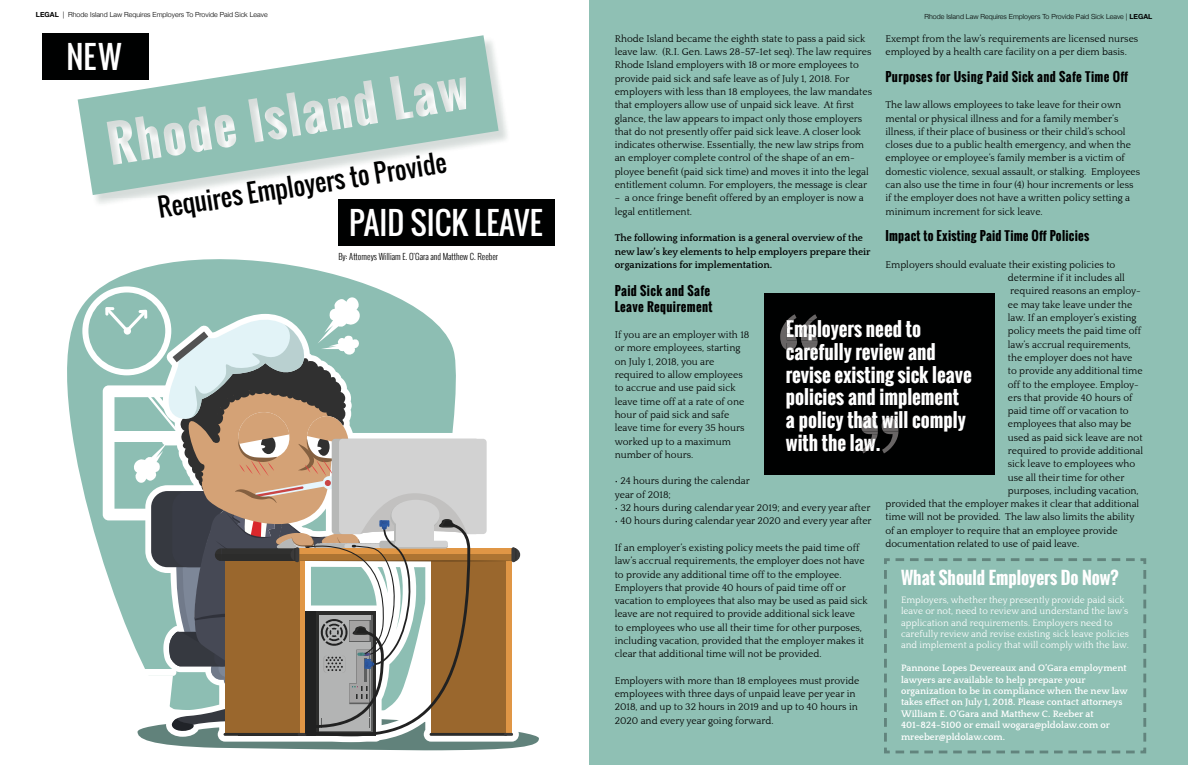
<style>
.page{position:relative;width:1188px;height:765px;background:#fff}
.page>*{position:absolute;margin:0;border:0;box-sizing:border-box;transform-origin:0 0}
.t1{font:30.4px "Oswald";color:#fff}
.t2{font:24.7px "Oswald";color:#000101}
.t3{font:700 19px/22.8px "Oswald";color:#fff}
.t4{font:700 17.1px "Oswald";color:#fff}
.t5{font:700 12.4px/15.2px "Oswald";letter-spacing:.03em;color:#000}
.t6{font:10px/13.3px "Quattrocento";color:#000}
.t7{font:700 10px/13.3px "Quattrocento";color:#000}
.t8{font:700 9.5px/11.4px "Quattrocento";color:#fff}
.t9{font:9.5px/11.4px "Quattrocento";color:#fff}
.t10{font:300 8.6px "Oswald";color:#000}
.t11{font:300 7px "Helvetica Neue";color:#000}
.s1{font-weight:700}
</style>
<div class="page">
<svg style="left:67px;top:259px;width:303px;height:225px;fill:#8dbeb3"></svg>
<svg style="left:82px;top:286px;width:457px;height:464px"></svg>
<img style="left:95px;top:85px;width:415px;height:119px">
<svg style="left:78px;top:35px;width:421px;height:160px"></svg>
<div style="left:42px;top:34px;width:107px;height:46px;background:#000101"></div>
<div style="left:338px;top:200px;width:217px;height:46px;background:#000101"></div>
<div style="left:589px;top:0;width:599px;height:765px;background:#8fc0b4"></div>
<div style="left:765px;top:293px;width:230px;height:182px;background:#000101"></div>
<svg style="left:884px;top:558px;width:263px;height:196px"></svg>
<svg style="left:780px;top:314px;width:38px;height:36px"></svg>
<svg style="left:861px;top:417px;width:37px;height:36px"></svg>
<p class="t11" style="left:36px;top:9px;width:233px"><span class="s1">LEGAL</span> | Rhode Island Law Requires Employers To Provide Paid Sick Leave</p>
<h1 class="t1" style="left:66px;top:34px;width:57px">NEW</h1>
<h2 class="t2" style="left:155px;top:189px;width:293px;rotate:-9deg">Requires Employers to Provide</h2>
<h1 class="t1" style="left:349px;top:200px;width:195px">PAID SICK LEAVE</h1>
<p class="t10" style="left:338px;top:250px;width:161px">By: Attorneys William E. O’Gara and Matthew C. Reeber</p>
<p class="t11" style="left:924px;top:11px;width:229px">Rhode Island Law Requires Employers To Provide Paid Sick Leave | <span class="s1">LEGAL</span></p>
<p class="t6" style="left:885px;top:32px;width:254px">Exempt from the law’s requirements are licensed nurses employed by a health care facility on a per diem basis.</p>
<p class="t5" style="left:885px;top:69px;width:244px">Purposes for Using Paid Sick and Safe Time Off</p>
<p class="t6" style="left:885px;top:99px;width:256px">The law allows employees to take leave for their own mental or physical illness and for a family member’s illness, if their place of business or their child’s school closes due to a public health emergency, and when the employee or employee’s family member is a victim of domestic violence, sexual assault, or stalking. Employees can also use the time in four (4) hour increments or less if the employer does not have a written policy setting a minimum increment for sick leave.</p>
<p class="t5" style="left:885px;top:228px;width:205px">Impact to Existing Paid Time Off Policies</p>
<p class="t6" style="left:885px;top:258px;width:231px">Employers should evaluate their existing policies to</p>
<p class="t6" style="left:1008px;top:272px;width:119px">determine if it includes all</p>
<p class="t6" style="left:1010px;top:285px;width:132px">required reasons an employ-</p>
<p class="t6" style="left:1008px;top:298px;width:126px">ee may take leave under the</p>
<p class="t6" style="left:1008px;top:311px;width:130px">law. If an employer’s existing</p>
<p class="t6" style="left:1008px;top:325px;width:135px">policy meets the paid time off</p>
<p class="t6" style="left:1008px;top:338px;width:124px">law’s accrual requirements,</p>
<p class="t6" style="left:1008px;top:351px;width:126px">the employer does not have</p>
<p class="t6" style="left:1008px;top:365px;width:136px">to provide any additional time</p>
<p class="t6" style="left:1008px;top:378px;width:133px">off to the employee. Employ-</p>
<p class="t6" style="left:1008px;top:391px;width:126px">ers that provide 40 hours of</p>
<p class="t6" style="left:1008px;top:405px;width:122px">paid time off or vacation to</p>
<p class="t6" style="left:1008px;top:418px;width:125px">employees that also may be</p>
<p class="t6" style="left:1008px;top:431px;width:136px">used as paid sick leave are not</p>
<p class="t6" style="left:1008px;top:444px;width:137px">required to provide additional</p>
<p class="t6" style="left:1008px;top:458px;width:129px">sick leave to employees who</p>
<p class="t6" style="left:1008px;top:471px;width:118px">use all their time for other</p>
<p class="t6" style="left:1008px;top:484px;width:132px">purposes, including vacation,</p>
<p class="t6" style="left:885px;top:498px;width:255px">provided that the employer makes it clear that additional</p>
<p class="t6" style="left:885px;top:511px;width:251px">time will not be provided. The law also limits the ability</p>
<p class="t6" style="left:885px;top:524px;width:234px">of an employer to require that an employee provide</p>
<p class="t6" style="left:885px;top:537px;width:195px">documentation related to use of paid leave.</p>
<p class="t6" style="left:615px;top:32px;width:259px">Rhode Island became the eighth state to pass a paid sick leave law. (R.I. Gen. Laws 28-57-1et seq). The law requires Rhode Island employers with 18 or more employees to provide paid sick and safe leave as of July 1, 2018. For employers with less than 18 employees, the law mandates that employers allow use of unpaid sick leave. At first glance, the law appears to impact only those employers that do not presently offer paid sick leave. A closer look indicates otherwise. Essentially, the new law strips from an employer complete control of the shape of an em&shy;ployee benefit (paid sick time) and moves it into the legal entitlement column. For employers, the message is clear</p>
<p class="t6" style="left:615px;top:192px;width:251px">– a once fringe benefit offered by an employer is now a legal entitlement.</p>
<p class="t7" style="left:615px;top:232px;width:257px">The following information is a general overview of the new law’s key elements to help employers prepare their organizations for implementation.</p>
<p class="t5" style="left:615px;top:284px;width:99px">Paid Sick and Safe<br>Leave Requirement</p>
<p class="t6" style="left:615px;top:329px;width:136px">If you are an employer with 18 or more employees, starting on July 1, 2018, you are required to allow employees to accrue and use paid sick leave time off at a rate of one hour of paid sick and safe leave time for every 35 hours worked up to a maximum number of hours.</p>
<p class="t6" style="left:615px;top:475px;width:137px">• 24 hours during the calendar year of 2018;</p>
<p class="t6" style="left:615px;top:501px;width:257px">• 32 hours during calendar year 2019; and every year after</p>
<p class="t6" style="left:615px;top:515px;width:259px">• 40 hours during calendar year 2020 and every year after</p>
<p class="t6" style="left:615px;top:541px;width:255px">If an employer’s existing policy meets the paid time off law’s accrual requirements, the employer does not have to provide any additional time off to the employee.<br>Employers that provide 40 hours of paid time off or vacation to employees that also may be used as paid sick leave are not required to provide additional sick leave<br>to employees who use all their time for other purposes, including vacation, provided that the employer makes it clear that additional time will not be provided.</p>
<p class="t6" style="left:615px;top:674px;width:246px">Employers with more than 18 employees must provide employees with three days of unpaid leave per year in 2018, and up to 32 hours in 2019 and up to 40 hours in 2020 and every year going forward.</p>
<h3 class="t3" style="left:786px;top:318px;width:151px">Employers need to carefully review and</h3>
<h3 class="t3" style="left:786px;top:363px;width:187px">revise existing sick leave policies and implement</h3>
<h3 class="t3" style="left:786px;top:409px;width:181px">a policy that will comply with the law.</h3>
<h3 class="t4" style="left:901px;top:565px;width:219px">What Should Employers Do Now?</h3>
<p class="t9" style="left:901px;top:594px;width:229px">Employers, whether they presently provide paid sick leave or not, need to review and understand the law’s application and requirements. Employers need to carefully review and revise existing sick leave policies and implement a policy that will comply with the law.</p>
<p class="t8" style="left:901px;top:663px;width:228px">Pannone Lopes Devereaux and O’Gara employment lawyers are available to help prepare your organization to be in compliance when the new law takes effect on July 1, 2018. Please contact attorneys William E. O’Gara and Matthew C. Reeber at 401-824-5100 or email wogara@pldolaw.com or mreeber@pldolaw.com.</p>
</div>
